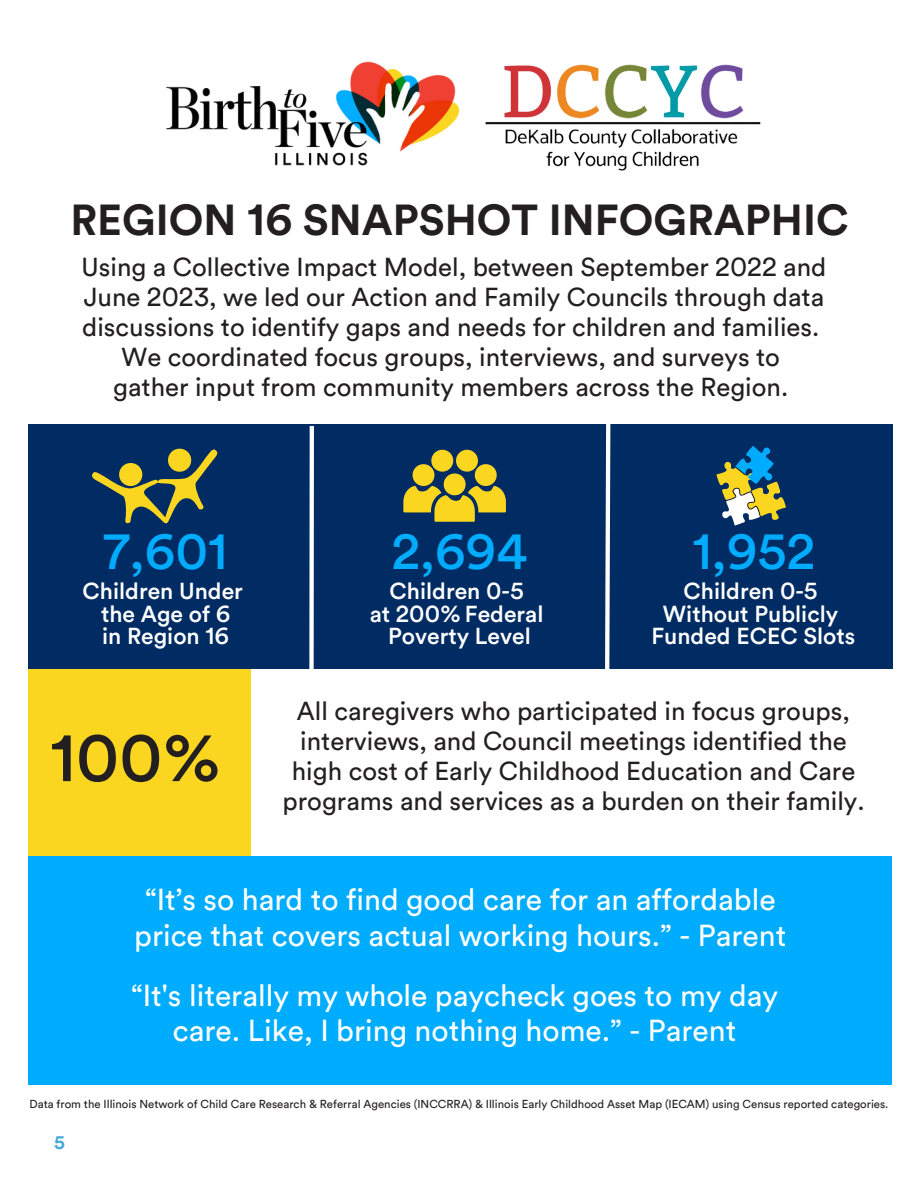
<style>
.page{position:relative;width:918px;height:1188px;background:#fff}
.page>*{position:absolute;margin:0;border:0;box-sizing:border-box;transform-origin:0 0}
.t1{font:500 64.35px "Circular Air Pro";color:#231f20}
.t2{font:500 48.75px "Circular Air Pro";color:#00acfd}
.t3{font:700 42.9px "Circular Air Pro";color:#231f20}
.t4{font:30px/35.4px "Circular Air Pro";color:#fff;text-align:center}
.t5{font:25.8px/30.2px "Circular Air Pro";color:#231f20;text-align:center}
.t6{font:500 22.95px/22.5px "Circular Air Pro";color:#fff;text-align:center}
.t7{font:700 18px "Circular Air Pro";color:#43a7dd}
.t8{font:11.4px "Circular Air Pro";color:#231f20}
</style>
<div class="page">
<div style="left:28px;top:666px;width:222px;height:217px;background:#fad621"></div>
<div style="left:28px;top:424px;width:286px;height:245px;background:#002b63"></div>
<div style="left:605px;top:424px;width:287px;height:245px;background:#002b63"></div>
<div style="left:314px;top:424px;width:292px;height:245px;background:#002b63"></div>
<div style="left:28px;top:856px;width:864px;height:229px;background:#00acfd"></div>
<svg style="left:403px;top:450px;width:103px;height:72px"></svg>
<svg style="left:92px;top:448px;width:126px;height:76px"></svg>
<div style="left:309px;top:426px;width:5px;height:244px;background:#fff"></div>
<svg style="left:605px;top:424px;width:6px;height:245px"></svg>
<svg style="left:716px;top:446px;width:70px;height:80px"></svg>
<img style="left:166px;top:61px;width:595px;height:110px">
<h2 class="t3" style="left:70px;top:191px;width:780px">REGION 16 SNAPSHOT INFOGRAPHIC</h2>
<p class="t5" style="left:82px;top:251px;width:746px">Using a Collective Impact Model, between September 2022 and June 2023, we led our Action and Family Councils through data discussions to identify gaps and needs for children and families.<br>We coordinated focus groups, interviews, and surveys to<br>gather input from community members across the Region.</p>
<p class="t2" style="left:104px;top:519px;width:125px">7,601</p>
<p class="t6" style="left:83px;top:579px;width:162px">Children Under the Age of 6<br>in Region 16</p>
<p class="t1" style="left:50px;top:715px;width:168px">100%</p>
<p class="t2" style="left:392px;top:519px;width:137px">2,694</p>
<p class="t6" style="left:370px;top:579px;width:175px">Children 0-5<br>at 200% Federal<br>Poverty Level</p>
<p class="t2" style="left:692px;top:519px;width:124px">1,952</p>
<p class="t6" style="left:652px;top:579px;width:205px">Children 0-5<br>Without Publicly<br>Funded ECEC Slots</p>
<p class="t5" style="left:283px;top:694px;width:584px">All caregivers who participated in focus groups, interviews, and Council meetings identified the high cost of Early Childhood Education and Care programs and services as a burden on their family.</p>
<p class="t4" style="left:134px;top:881px;width:654px">“It’s so hard to find good care for an affordable price that covers actual working hours.” - Parent</p>
<p class="t4" style="left:131px;top:976px;width:649px">“It's literally my whole paycheck goes to my day care. Like, I bring nothing home.” - Parent</p>
<p class="t8" style="left:29px;top:1096px;width:861px">Data from the Illinois Network of Child Care Research &amp; Referral Agencies (INCCRRA) &amp; Illinois Early Childhood Asset Map (IECAM) using Census reported categories.</p>
<p class="t7" style="left:54px;top:1130px;width:12px">5</p>
</div>
